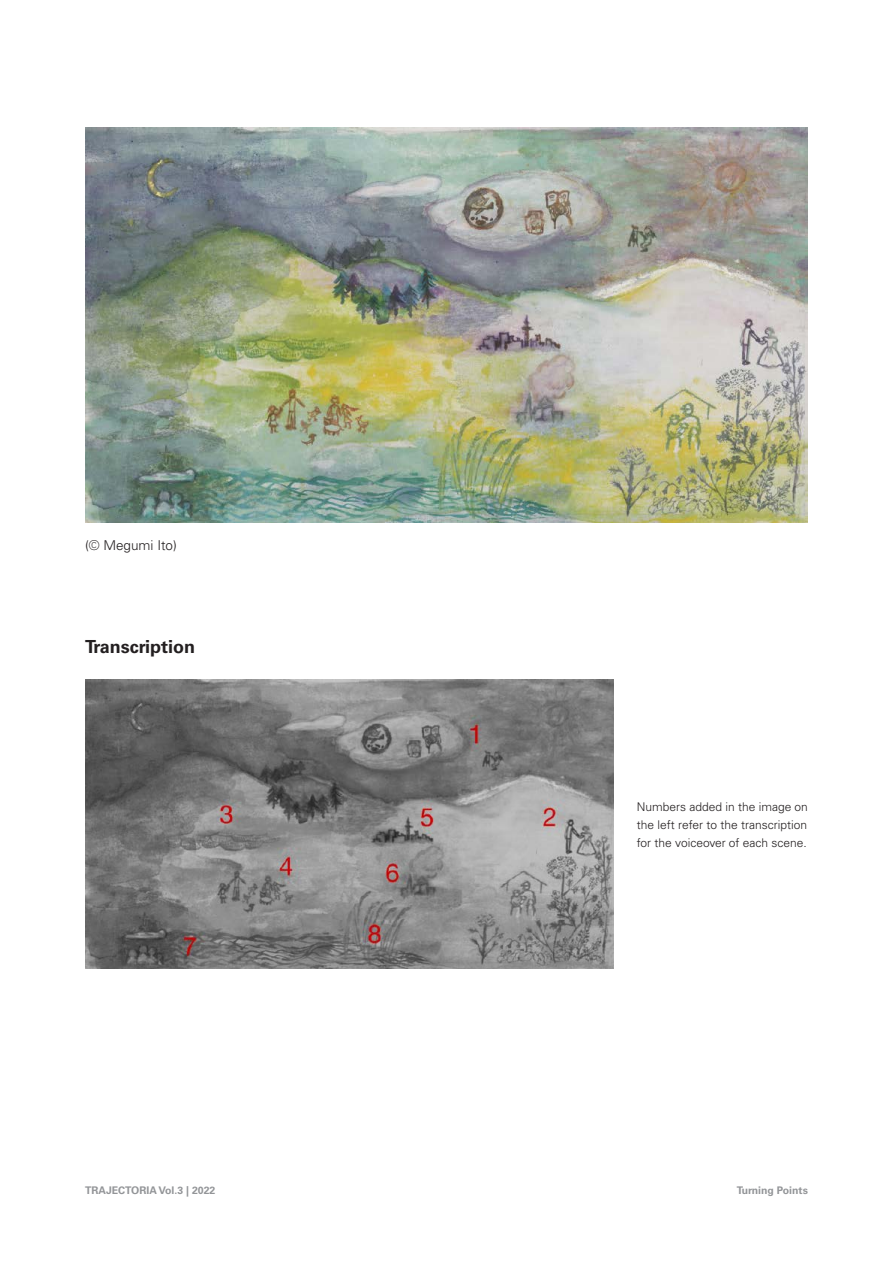
<style>
.page{position:relative;width:893px;height:1263px;background:#fff}
.page>*{position:absolute;margin:0;border:0;box-sizing:border-box;transform-origin:0 0}
.t1{font:700 18px "Univers LT Pro 65";color:#231f20}
.t2{font:300 13.5px "Univers LT Pro 45";color:#231f20}
.t3{font:300 12px/18px "Univers LT Pro 45";color:#231f20;text-align:justify}
.t4{font:700 10.5px "Univers LT Pro 65";color:#939598}
</style>
<div class="page">
<img style="left:85px;top:128px;width:723px;height:395px">
<img style="left:85px;top:680px;width:529px;height:288px">
<p class="t2" style="left:85px;top:536px;width:93px">(© Megumi Ito)</p>
<h1 class="t1" style="left:85px;top:634px;width:112px">Transcription</h1>
<p class="t3" style="left:637px;top:798px;width:173px">Numbers added in the image on the left refer to the transcription for the voiceover of each scene.</p>
<p class="t4" style="left:85px;top:1182px;width:132px">TRAJECTORIA Vol.3 | 2022</p>
<p class="t4" style="left:737px;top:1182px;width:73px">Turning Points</p>
</div>
